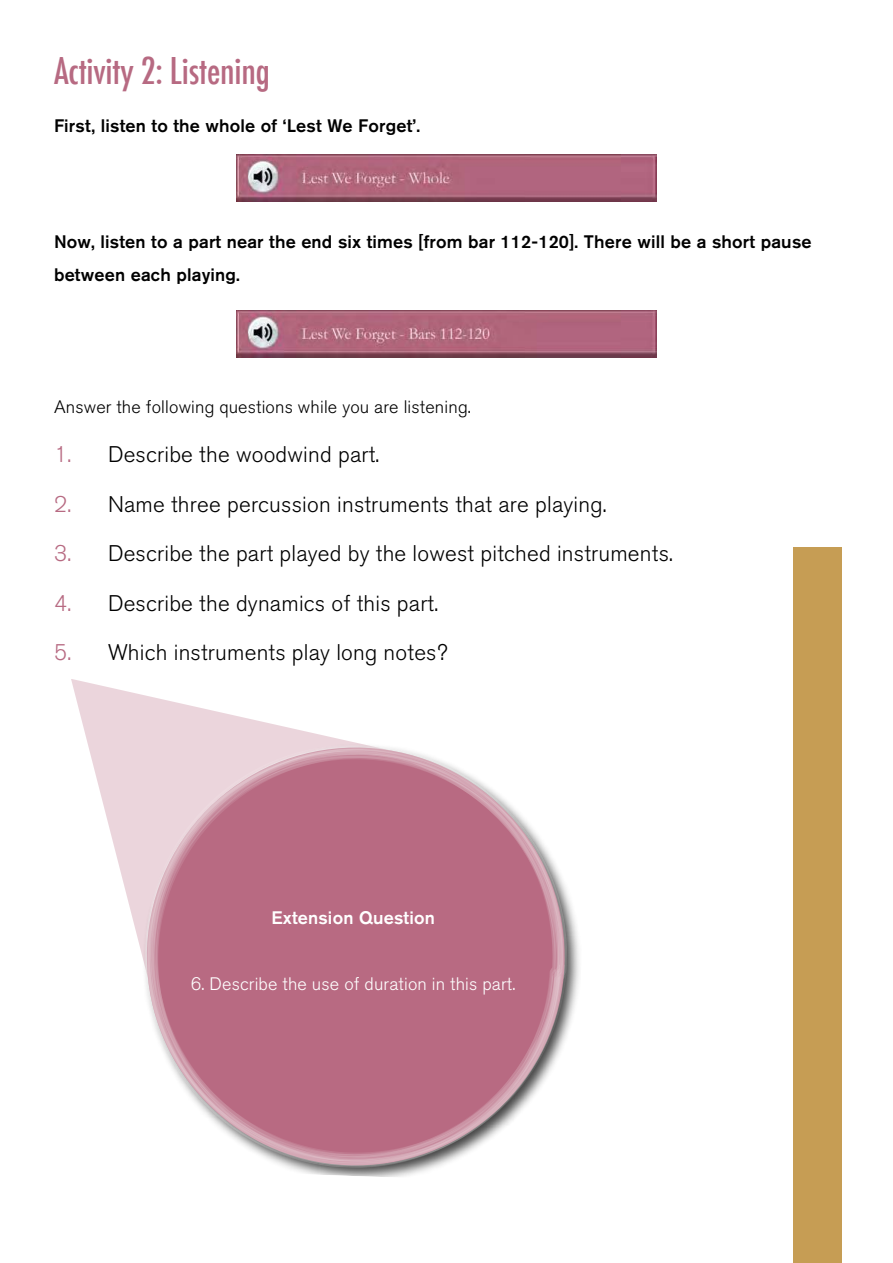
<style>
.page{position:relative;width:893px;height:1263px;background:#fff}
.page>*{position:absolute;margin:0;border:0;box-sizing:border-box;transform-origin:0 0}
.t1{font:500 condensed 36px "Futura";letter-spacing:-.005em;color:#b76a82}
.t2{font:300 22.5px "Akzidenz Grotesk BQ";letter-spacing:.01em;color:#000}
.t3{font:500 18px/33px "Akzidenz Grotesk BQ";letter-spacing:.01em;color:#000}
.t4{font:300 18px "Akzidenz Grotesk BQ";letter-spacing:.01em;color:#000}
.t5{font:300 18px "Akzidenz Grotesk BQ";letter-spacing:.01em;color:#fff}
.t6{font:500 18px "Akzidenz Grotesk BQ";letter-spacing:.01em;color:#fff}
.s1{color:#b76a82}
</style>
<div class="page">
<div style="left:793px;top:547px;width:48px;height:716px;background:#c69d54"></div>
<svg style="left:71px;top:679px;width:223px;height:225px"></svg>
<img style="left:129px;top:729px;width:450px;height:448px">
<svg style="left:143px;top:750px;width:419px;height:419px"></svg>
<svg style="left:149px;top:742px;width:412px;height:415px"></svg>
<svg style="left:146px;top:750px;width:409px;height:412px;background:#c38699"></svg>
<img style="left:237px;top:154px;width:419px;height:47px">
<img style="left:237px;top:310px;width:419px;height:47px">
<h1 class="t1" style="left:54px;top:48px;width:218px">Activity 2: Listening</h1>
<p class="t3" style="left:54px;top:110px;width:368px">First, listen to the whole of ‘Lest We Forget’.</p>
<p class="t3" style="left:54px;top:226px;width:759px">Now, listen to a part near the end six times [from bar 112-120]. There will be a short pause between each playing.</p>
<p class="t4" style="left:54px;top:398px;width:418px">Answer the following questions while you are listening.</p>
<p class="t2" style="left:54px;top:444px;width:327px"><span class="s1">1.</span> Describe the woodwind part.</p>
<p class="t2" style="left:54px;top:493px;width:554px"><span class="s1">2.</span> Name three percussion instruments that are playing.</p>
<p class="t2" style="left:54px;top:543px;width:620px"><span class="s1">3.</span> Describe the part played by the lowest pitched instruments.</p>
<p class="t2" style="left:54px;top:592px;width:386px"><span class="s1">4.</span> Describe the dynamics of this part.</p>
<p class="t2" style="left:54px;top:642px;width:395px"><span class="s1">5.</span> Which instruments play long notes?</p>
<p class="t6" style="left:271px;top:910px;width:165px">Extension Question</p>
<p class="t5" style="left:191px;top:976px;width:326px">6. Describe the use of duration in this part.</p>
</div>
